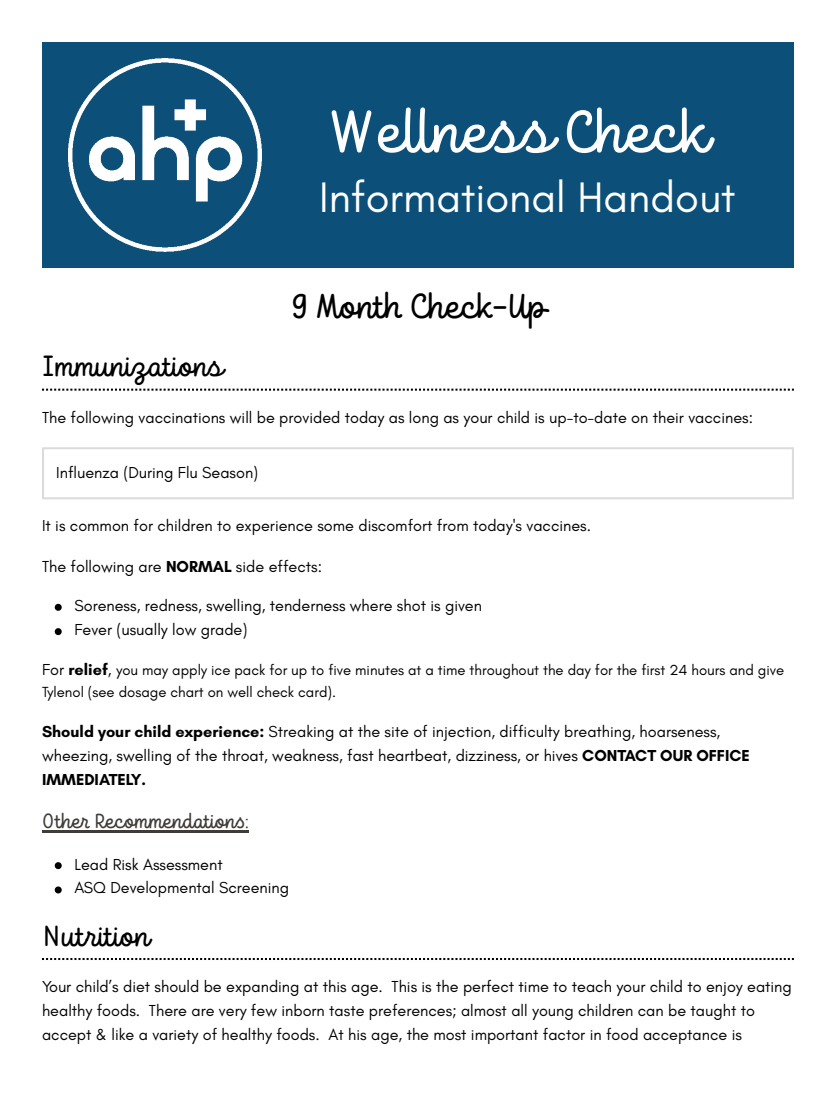
<style>
.page{position:relative;width:836px;height:1103px;background:#fff}
.page>*{position:absolute;margin:0;border:0;box-sizing:border-box;transform-origin:0 0}
.t1{font:60px "TT Milks Script";color:#fff}
.t2{font:43.5px "Glacial Indifference";color:#fff}
.t3{font:34.5px "TT Milks Script";color:#000}
.t4{font:29.1px "TT Milks Script";color:#000}
.t5{font:20.4px "TT Milks Script";color:#403c38}
.t6{font:16.2px/23.9px "Glacial Indifference";color:#000}
.t7{font:14.85px/22.4px "Glacial Indifference";color:#000}
.s1{font-weight:700}
.s2{font-size:16.2px}
.s3{font-weight:700;font-size:16.2px}
</style>
<div class="page">
<hr style="left:42px;top:830px;width:207px;height:2px;background:#403c38">
<div style="left:42px;top:42px;width:751px;height:225px;background:#0c4f78"></div>
<img style="left:68px;top:58px;width:193px;height:193px">
<svg style="left:42px;top:389px;width:751px;height:2px"></svg>
<hr style="left:42px;top:449px;width:2px;height:48px;background:#dbdbdb">
<hr style="left:791px;top:449px;width:2px;height:48px;background:#dbdbdb">
<hr style="left:42px;top:447px;width:751px;height:2px;background:#dbdbdb">
<hr style="left:42px;top:497px;width:751px;height:2px;background:#dbdbdb">
<svg style="left:55px;top:604px;width:7px;height:7px"></svg>
<svg style="left:55px;top:628px;width:7px;height:7px"></svg>
<svg style="left:55px;top:862px;width:7px;height:7px"></svg>
<svg style="left:55px;top:886px;width:7px;height:7px"></svg>
<svg style="left:42px;top:958px;width:751px;height:2px"></svg>
<p class="t1" style="left:329px;top:98px;width:377px">Wellness Check</p>
<p class="t2" style="left:319px;top:170px;width:418px">Informational Handout</p>
<p class="t4" style="left:43px;top:350px;width:180px">Immunizations</p>
<p class="t3" style="left:291px;top:286px;width:254px">9 Month Check-Up</p>
<p class="t6" style="left:42px;top:405px;width:712px">The following vaccinations will be provided today as long as your child is up-to-date on their vaccines:</p>
<p class="t6" style="left:56px;top:460px;width:203px">Influenza (During Flu Season)</p>
<p class="t6" style="left:42px;top:514px;width:550px">It is common for children to experience some discomfort from today's vaccines.</p>
<p class="t6" style="left:42px;top:554px;width:281px">The following are <span class="s1">NORMAL</span> side effects:</p>
<p class="t6" style="left:74px;top:594px;width:409px">Soreness, redness, swelling, tenderness where shot is given</p>
<p class="t6" style="left:74px;top:617px;width:174px">Fever (usually low grade)</p>
<p class="t7" style="left:42px;top:659px;width:743px"><span class="s2">For</span> <span class="s3">relief</span><span class="s2">,</span> you may apply ice pack for up to five minutes at a time throughout the day for the first 24 hours and give<br>Tylenol (see dosage chart on well check card).</p>
<p class="t6" style="left:42px;top:719px;width:709px"><span class="s1">Should your child experience:</span> Streaking at the site of injection, difficulty breathing, hoarseness, wheezing, swelling of the throat, weakness, fast heartbeat, dizziness, or hives <span class="s1">CONTACT OUR OFFICE<br>IMMEDIATELY.</span></p>
<p class="t5" style="left:42px;top:810px;width:208px">Other Recommendations:</p>
<p class="t6" style="left:74px;top:852px;width:150px">Lead Risk Assessment</p>
<p class="t6" style="left:74px;top:875px;width:216px">ASQ Developmental Screening</p>
<p class="t4" style="left:43px;top:919px;width:107px">Nutrition</p>
<p class="t6" style="left:42px;top:974px;width:751px">Your child’s diet should be expanding at this age. This is the perfect time to teach your child to enjoy eating healthy foods. There are very few inborn taste preferences; almost all young children can be taught to accept &amp; like a variety of healthy foods. At his age, the most important factor in food acceptance is</p>
</div>
